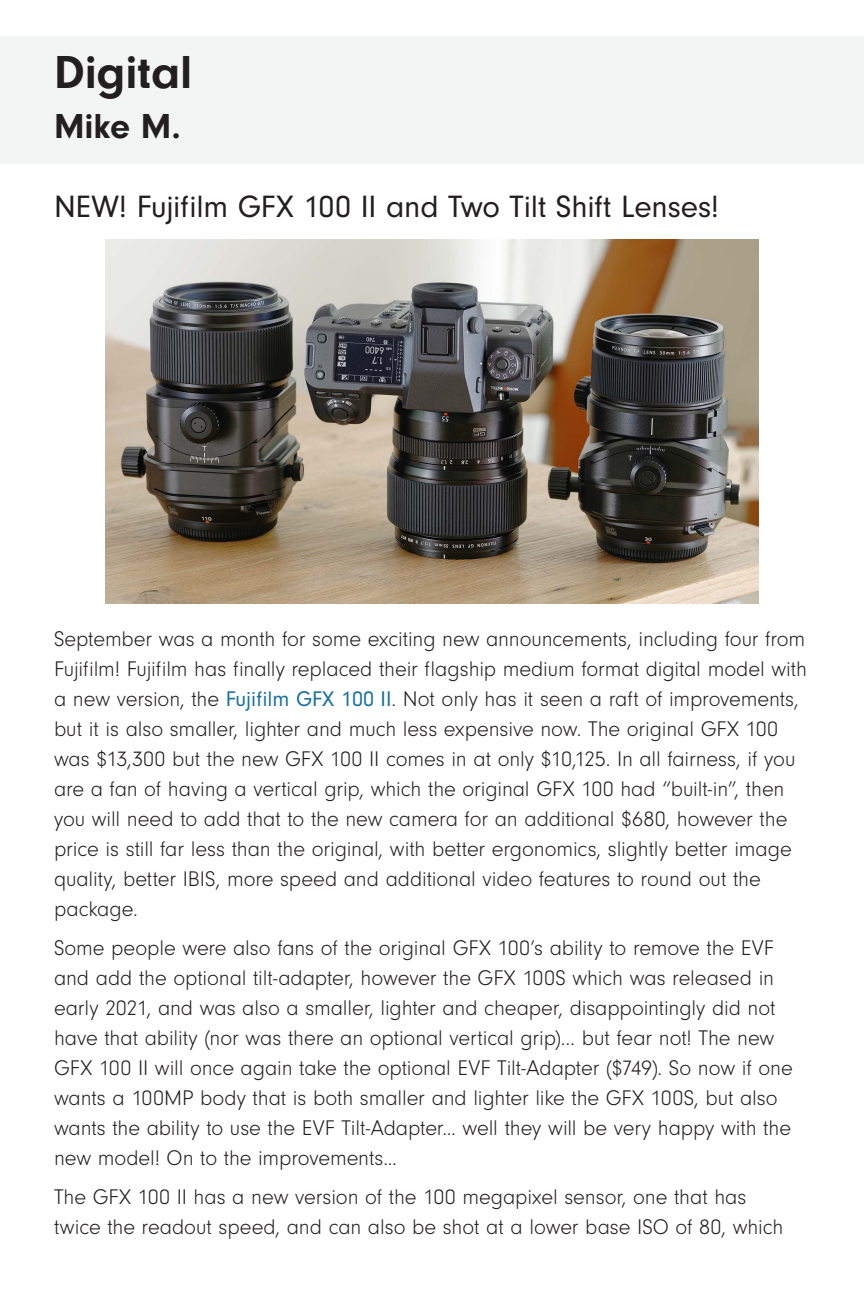
<style>
.page{position:relative;width:864px;height:1296px;background:#fff}
.page>*{position:absolute;margin:0;border:0;box-sizing:border-box;transform-origin:0 0}
.t1{font:700 48px "Neuzeit Gro";color:#231f20}
.t2{font:700 36px "Neuzeit Gro";color:#231f20}
.t3{font:32px "Neuzeit Gro";letter-spacing:-.005em;color:#231f20}
.t4{font:300 22px/30px "Neuzeit Gro";letter-spacing:-.005em;color:#231f20}
.s1{font-weight:400;color:#1a729d}
</style>
<div class="page">
<div style="left:0;top:36px;width:864px;height:127px;background:#f3f4f4"></div>
<img style="left:105px;top:239px;width:654px;height:364px">
<h1 class="t1" style="left:54px;top:45px;width:140px">Digital</h1>
<h2 class="t2" style="left:54px;top:106px;width:128px">Mike M.</h2>
<h3 class="t3" style="left:54px;top:189px;width:667px">NEW! Fujifilm GFX 100 II and Two Tilt Shift Lenses!</h3>
<p class="t4" style="left:54px;top:625px;width:755px">September was a month for some exciting new announcements, including four from Fujifilm! Fujifilm has finally replaced their flagship medium format digital model with a new version, the <span class="s1">Fujifilm GFX 100 II</span>. Not only has it seen a raft of improvements, but it is also smaller, lighter and much less expensive now. The original GFX 100 was $13,300 but the new GFX 100 II comes in at only $10,125. In all fairness, if you are a fan of having a vertical grip, which the original GFX 100 had “built-in”, then you will need to add that to the new camera for an additional $680, however the price is still far less than the original, with better ergonomics, slightly better image quality, better IBIS, more speed and additional video features to round out the package.</p>
<p class="t4" style="left:54px;top:934px;width:740px">Some people were also fans of the original GFX 100’s ability to remove the EVF and add the optional tilt-adapter, however the GFX 100S which was released in early 2021, and was also a smaller, lighter and cheaper, disappointingly did not have that ability (nor was there an optional vertical grip)… but fear not! The new GFX 100 II will once again take the optional EVF Tilt-Adapter ($749). So now if one wants a 100MP body that is both smaller and lighter like the GFX 100S, but also wants the ability to use the EVF Tilt-Adapter... well they will be very happy with the new model! On to the improvements...</p>
<p class="t4" style="left:54px;top:1183px;width:731px">The GFX 100 II has a new version of the 100 megapixel sensor, one that has twice the readout speed, and can also be shot at a lower base ISO of 80, which</p>
</div>
